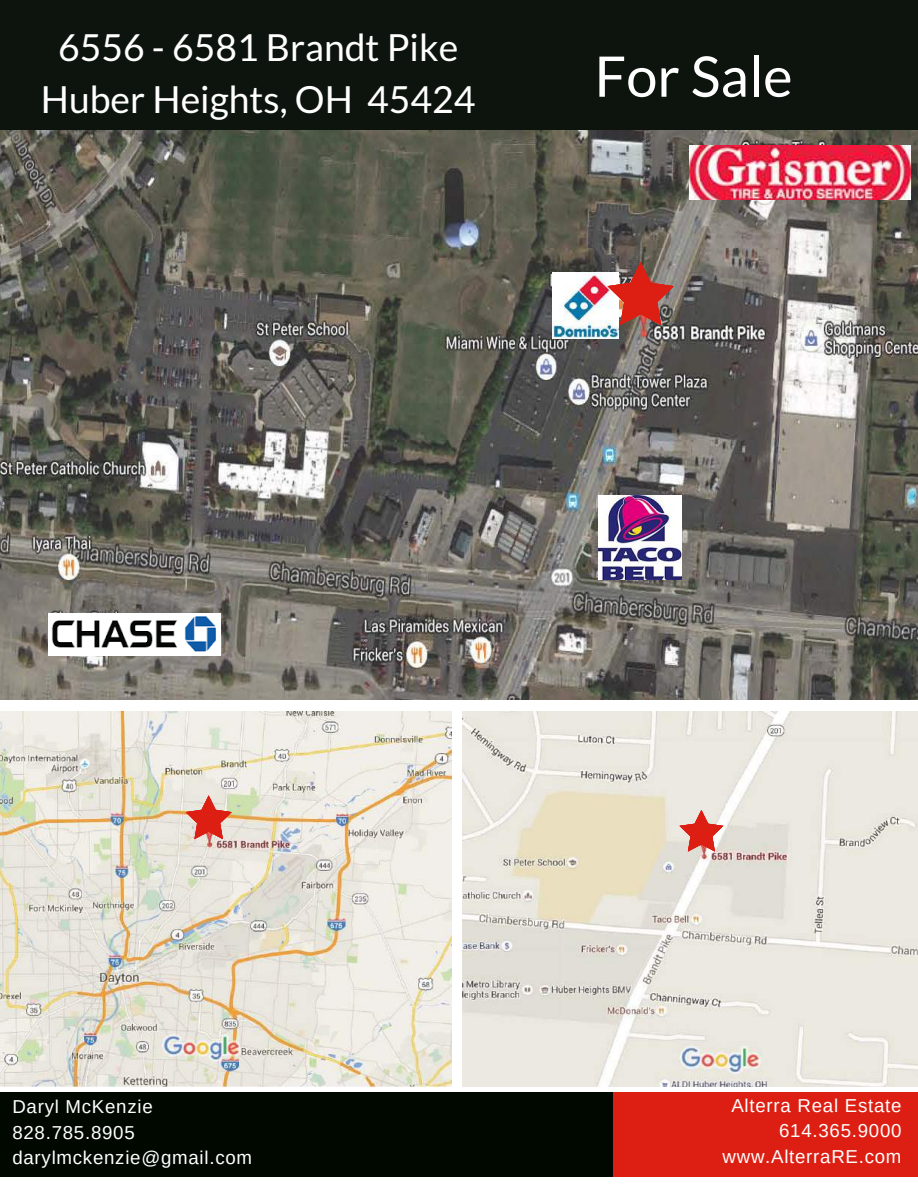
<style>
.page{position:relative;width:918px;height:1188px;background:#fff}
.page>*{position:absolute;margin:0;border:0;box-sizing:border-box;transform-origin:0 0}
.t1{font:55.95px "Lato";color:#fff}
.t2{font:37.35px/51.8px "Lato";color:#fff;text-align:center}
.t3{font:18.75px/25.8px "Arimo";letter-spacing:.04em;color:#fff}
</style>
<div class="page">
<div style="left:0;top:0;width:918px;height:134px;background:#0d140d"></div>
<div style="left:0;top:1092px;width:615px;height:85px;background:#000800"></div>
<div style="left:614px;top:1092px;width:304px;height:85px;background:#dd1f13"></div>
<img style="left:0;top:130px;width:918px;height:570px">
<img style="left:0;top:711px;width:451px;height:376px">
<img style="left:462px;top:711px;width:456px;height:376px">
<svg style="left:186px;top:795px;width:46px;height:44px;background:#e1897c"></svg>
<img style="left:690px;top:145px;width:220px;height:54px">
<svg style="left:680px;top:810px;width:43px;height:42px;background:#e48b82"></svg>
<img style="left:552px;top:272px;width:67px;height:67px">
<svg style="left:608px;top:262px;width:66px;height:63px;background:#b65e56"></svg>
<img style="left:598px;top:495px;width:84px;height:84px">
<img style="left:48px;top:613px;width:172px;height:43px">
<h2 class="t2" style="left:41px;top:20px;width:436px">6556 - 6581 Brandt Pike<br>Huber Heights, OH 45424</h2>
<h1 class="t1" style="left:595px;top:42px;width:200px">For Sale</h1>
<p class="t3" style="left:12px;top:1093px;width:241px">Daryl McKenzie<br>828.785.8905 darylmckenzie@gmail.com</p>
<p class="t3" style="left:723px;top:1092px;width:180px;text-align:right">Alterra Real Estate<br>614.365.9000 www.AlterraRE.com</p>
</div>
